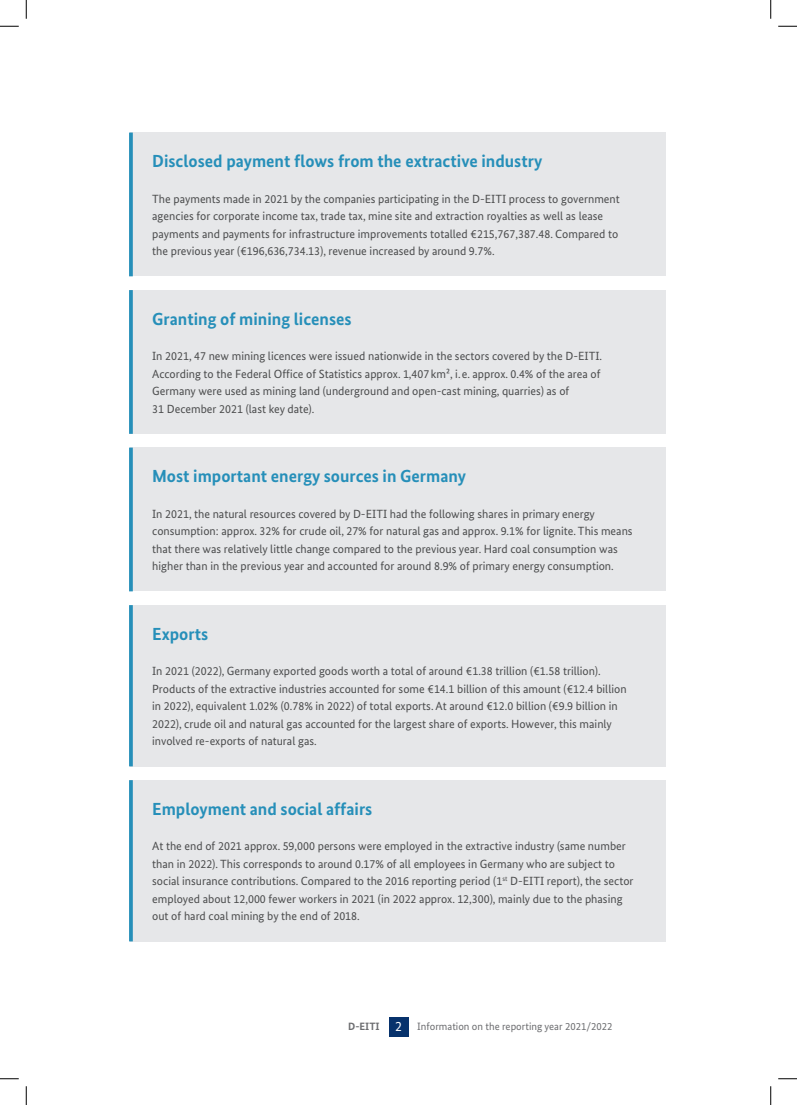
<style>
.page{position:relative;width:797px;height:1105px;background:#fff}
.page>*{position:absolute;margin:0;border:0;box-sizing:border-box;transform-origin:0 0}
.t1{font:700 17.5px "Bundes Sans";color:#268fb9}
.t2{font:11.88px/17.5px "Bundes Sans";color:#4b4c4d}
.t3{font:10.62px "Bundes Sans";color:#6c6d70}
.s1{font-weight:700}
.s2{font-size:13.75px;color:#fff}
</style>
<div class="page">
<div style="left:389px;top:1017px;width:19px;height:20px;background:#07326c"></div>
<div style="left:131px;top:448px;width:535px;height:143px;background:#e6e7e9"></div>
<svg style="left:129px;top:448px;width:4px;height:143px"></svg>
<div style="left:131px;top:605px;width:535px;height:161px;background:#e6e7e9"></div>
<svg style="left:129px;top:605px;width:4px;height:161px"></svg>
<div style="left:131px;top:780px;width:535px;height:161px;background:#e6e7e9"></div>
<svg style="left:129px;top:780px;width:4px;height:161px"></svg>
<div style="left:131px;top:290px;width:535px;height:144px;background:#e6e7e9"></div>
<svg style="left:129px;top:290px;width:4px;height:144px"></svg>
<div style="left:131px;top:133px;width:535px;height:143px;background:#e6e7e9"></div>
<svg style="left:129px;top:133px;width:4px;height:143px"></svg>
<svg style="left:0;top:25px;width:19px;height:2px"></svg>
<svg style="left:778px;top:25px;width:19px;height:2px"></svg>
<svg style="left:0;top:1078px;width:19px;height:1px"></svg>
<svg style="left:778px;top:1078px;width:19px;height:1px"></svg>
<svg style="left:25px;top:0;width:2px;height:19px"></svg>
<svg style="left:25px;top:1086px;width:2px;height:19px"></svg>
<svg style="left:770px;top:0;width:1px;height:19px"></svg>
<svg style="left:770px;top:1086px;width:1px;height:19px"></svg>
<h1 class="t1" style="left:152px;top:151px;width:391px">Disclosed payment flows from the extractive industry</h1>
<p class="t2" style="left:152px;top:190px;width:469px">The payments made in 2021 by the companies participating in the D-EITI process to government agencies for corporate income tax, trade tax, mine site and extraction royalties as well as lease payments and payments for infrastructure improvements totalled €215,767,387.48. Compared to the previous year (€196,636,734.13), revenue increased by around 9.7%.</p>
<h1 class="t1" style="left:152px;top:309px;width:201px">Granting of mining licenses</h1>
<p class="t2" style="left:152px;top:347px;width:451px">In 2021, 47 new mining licences were issued nationwide in the sectors covered by the D-EITI.<br>According to the Federal Office of Statistics approx. 1,407 km², i.e. approx. 0.4% of the area of Germany were used as mining land (underground and open-cast mining, quarries) as of<br>31 December 2021 (last key date).</p>
<h1 class="t1" style="left:152px;top:466px;width:315px">Most important energy sources in Germany</h1>
<p class="t2" style="left:152px;top:505px;width:482px">In 2021, the natural resources covered by D-EITI had the following shares in primary energy consumption: approx. 32% for crude oil, 27% for natural gas and approx. 9.1% for lignite. This means that there was relatively little change compared to the previous year. Hard coal consumption was higher than in the previous year and accounted for around 8.9% of primary energy consumption.</p>
<h1 class="t1" style="left:152px;top:624px;width:58px">Exports</h1>
<p class="t2" style="left:152px;top:662px;width:476px">In 2021 (2022), Germany exported goods worth a total of around €1.38 trillion (€1.58 trillion).<br>Products of the extractive industries accounted for some €14.1 billion of this amount (€12.4 billion in 2022), equivalent 1.02% (0.78% in 2022) of total exports. At around €12.0 billion (€9.9 billion in 2022), crude oil and natural gas accounted for the largest share of exports. However, this mainly involved re-exports of natural gas.</p>
<h1 class="t1" style="left:152px;top:799px;width:222px">Employment and social affairs</h1>
<p class="t2" style="left:152px;top:837px;width:483px">At the end of 2021 approx. 59,000 persons were employed in the extractive industry (same number than in 2022). This corresponds to around 0.17% of all employees in Germany who are subject to social insurance contributions. Compared to the 2016 reporting period (1<sup>st</sup> D-EITI report), the sector employed about 12,000 fewer workers in 2021 (in 2022 approx. 12,300), mainly due to the phasing out of hard coal mining by the end of 2018.</p>
<p class="t3" style="left:348px;top:1019px;width:266px"><span class="s1">D-EITI</span> <span class="s2">2</span> Information on the reporting year 2021/2022</p>
</div>
